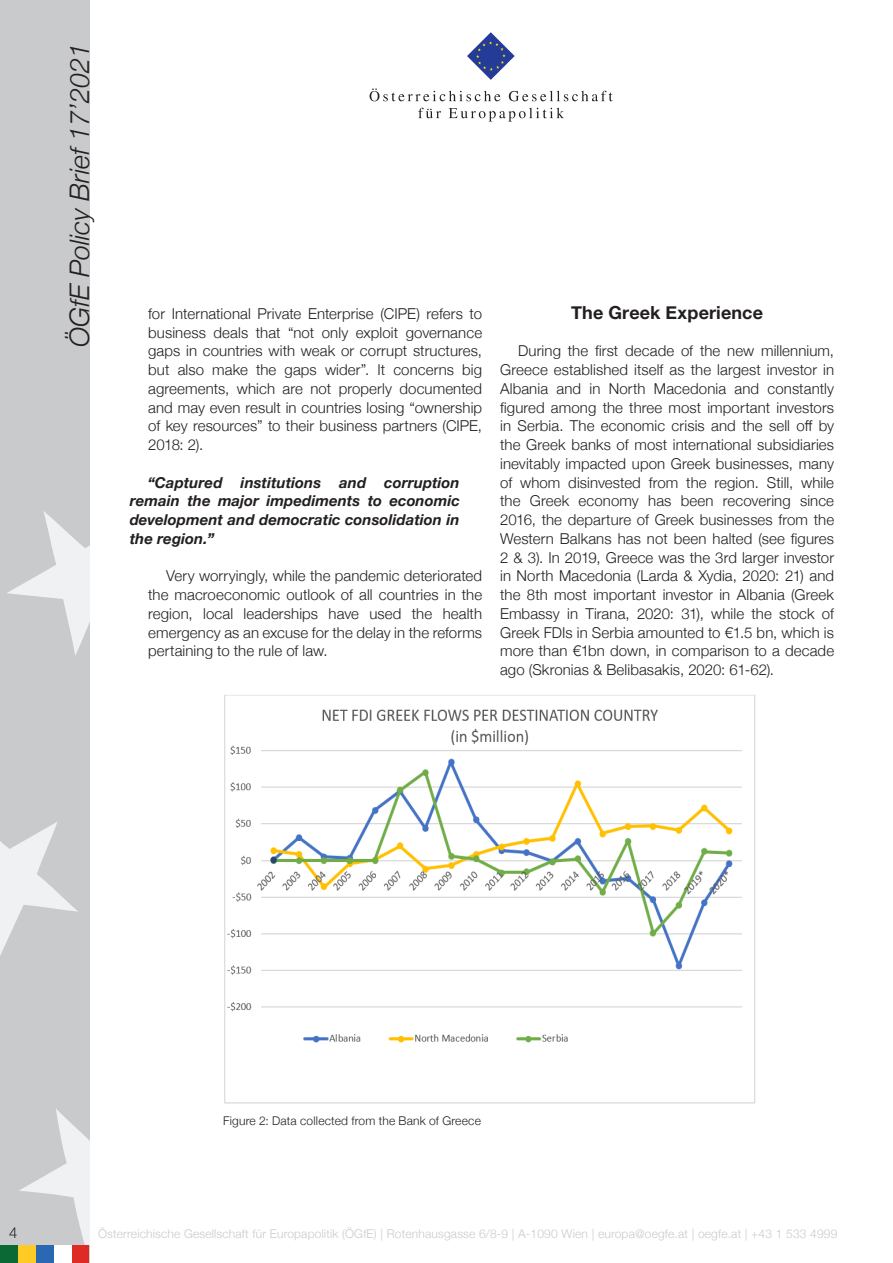
<style>
.page{position:relative;width:893px;height:1263px;background:#fff}
.page>*{position:absolute;margin:0;border:0;box-sizing:border-box;transform-origin:0 0}
.t1{font:italic 300 27px "Helvetica Neue";color:#231f20}
.Zwischenüberschrift{font:700 18px "Helvetica Neue";letter-spacing:.01em;color:#231f20}
.Standard_Paragraph{font:300 15px/18.8px "Helvetica Neue";letter-spacing:.005em;color:#231f20;text-align:justify}
.Standard_Paragraph-2{font:italic 700 15px/18.8px "Helvetica Neue";letter-spacing:.005em;color:#231f20;text-align:justify}
.t2{font:300 12px "Helvetica Neue";letter-spacing:.015em;color:#c9cacc}
.Bildunterschrift{font:300 12px "Helvetica Neue";letter-spacing:.015em;color:#231f20}
</style>
<div class="page">
<div style="left:0;top:0;width:89px;height:1263px;background:#c9cacc"></div>
<svg style="left:19px;top:1109px;width:70px;height:136px"></svg>
<svg style="left:0;top:822px;width:78px;height:134px"></svg>
<svg style="left:7px;top:511px;width:82px;height:144px"></svg>
<div style="left:18px;top:1245px;width:18px;height:18px;background:#fecb26"></div>
<div style="left:36px;top:1245px;width:18px;height:18px;background:#2b68b3"></div>
<div style="left:71px;top:1245px;width:18px;height:18px;background:#de2b26"></div>
<div style="left:0;top:1245px;width:18px;height:18px;background:#0b6936"></div>
<div style="left:54px;top:1245px;width:17px;height:18px;background:#fff"></div>
<svg style="left:467px;top:32px;width:48px;height:48px"></svg>
<svg style="left:370px;top:88px;width:130px;height:13px"></svg>
<svg style="left:509px;top:91px;width:104px;height:10px"></svg>
<svg style="left:418px;top:108px;width:23px;height:10px"></svg>
<svg style="left:449px;top:108px;width:115px;height:14px"></svg>
<img style="left:224px;top:695px;width:532px;height:409px">
<h1 class="t1" style="left:58px;top:347px;width:305px;rotate:-90deg">ÖGfE Policy Brief 17’2021</h1>
<p class="Standard_Paragraph" style="left:148px;top:303px;width:335px">for International Private Enterprise (CIPE) refers to business deals that “not only exploit governance gaps in countries with weak or corrupt structures, but also make the gaps wider”. It concerns big agreements, which are not properly documented and may even result in countries losing “ownership of key resources” to their business partners (CIPE, 2018: 2).</p>
<p class="Standard_Paragraph-2" style="left:130px;top:473px;width:332px;text-indent:18px">“Captured institutions and corruption remain the major impediments to economic development and democratic consolidation in the region.”</p>
<p class="Standard_Paragraph" style="left:148px;top:565px;width:335px;text-indent:18px">Very worryingly, while the pandemic deteriorated the macroeconomic outlook of all countries in the region, local leaderships have used the health emergency as an excuse for the delay in the reforms pertaining to the rule of law.</p>
<p class="Zwischenüberschrift" style="left:571px;top:298px;width:193px">The Greek Experience</p>
<p class="Standard_Paragraph" style="left:500px;top:340px;width:335px;text-indent:18px">During the first decade of the new millennium, Greece established itself as the largest investor in Albania and in North Macedonia and constantly figured among the three most important investors in Serbia. The economic crisis and the sell off by the Greek banks of most international subsidiaries inevitably impacted upon Greek businesses, many of whom disinvested from the region. Still, while the Greek economy has been recovering since 2016, the departure of Greek businesses from the Western Balkans has not been halted (see figures 2 &amp; 3). In 2019, Greece was the 3rd larger investor in North Macedonia (Larda &amp; Xydia, 2020: 21) and the 8th most important investor in Albania (Greek Embassy in Tirana, 2020: 31), while the stock of Greek FDIs in Serbia amounted to €1.5 bn, which is more than €1bn down, in comparison to a decade ago (Skronias &amp; Belibasakis, 2020: 61-62).</p>
<p class="Bildunterschrift" style="left:223px;top:1111px;width:259px">Figure 2: Data collected from the Bank of Greece</p>
<p class="Standard_Paragraph" style="left:9px;top:1222px;width:10px">4</p>
<p class="t2" style="left:98px;top:1224px;width:741px">Österreichische Gesellschaft für Europapolitik (ÖGfE) | Rotenhausgasse 6/8-9 | A-1090 Wien | europa@oegfe.at | oegfe.at | +43 1 533 4999</p>
</div>
